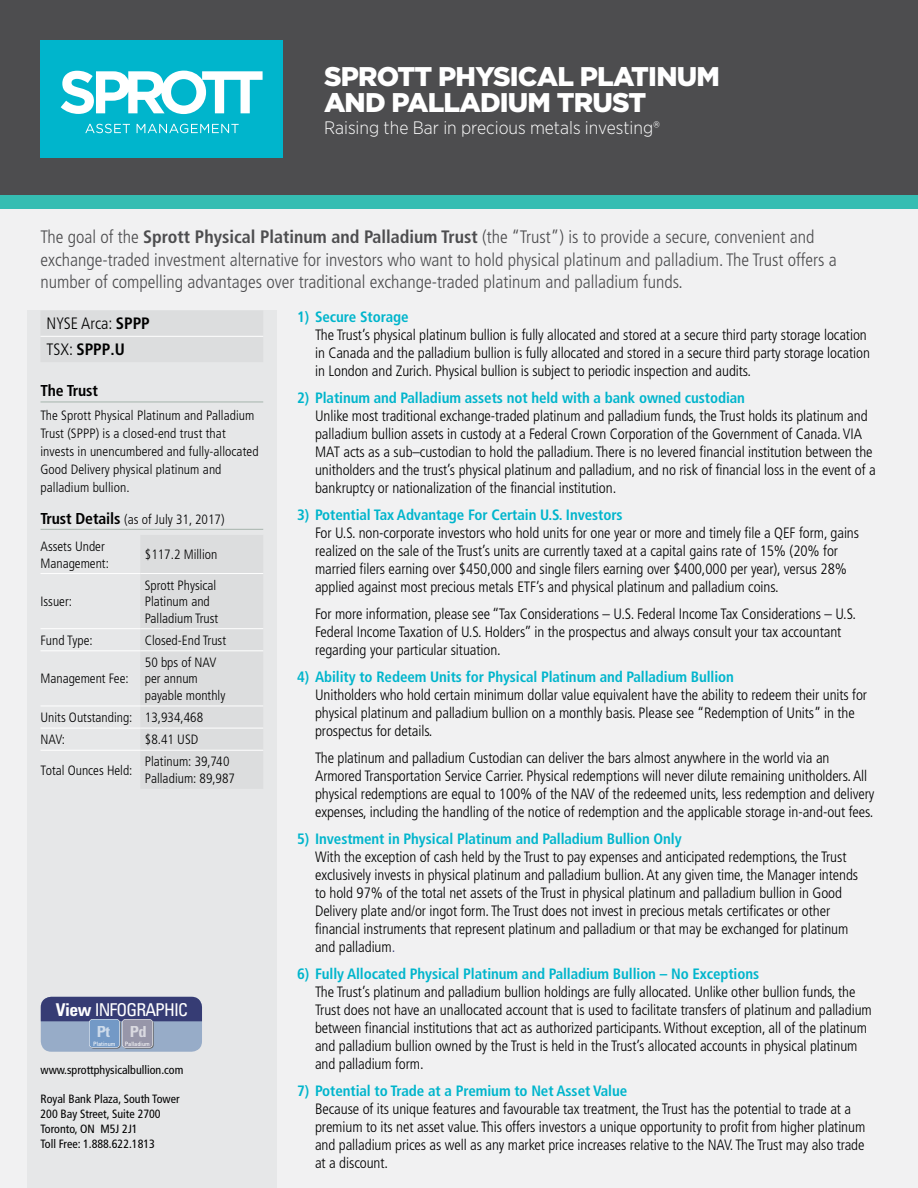
<style>
.page{position:relative;width:918px;height:1188px;background:#fff}
.page>*{position:absolute;margin:0;border:0;box-sizing:border-box;transform-origin:0 0}
.t1{font:900 27px/25.5px "Gotham";letter-spacing:-.03em;color:#fff}
.t2{font:300 condensed 18px/22.5px "Frutiger LT Std";color:#4d4d4f}
.t3{font:300 18px "Gotham Narrow";color:#fff}
.t4{font:condensed 17.7px "Univers LT Std";letter-spacing:-.05em;color:#fff}
.t5{font:300 condensed 16.5px/25.8px "Frutiger LT Std";color:#000}
.t6{font:700 condensed 15.75px "Frutiger LT Std";letter-spacing:-.01em;color:#000}
.t7{font:700 condensed 15.45px "Univers LT Std";color:#fff;scale:1.07 1}
.t8{font:300 condensed 15px/18px "Frutiger LT Std";letter-spacing:-.005em;color:#000}
.t9{font:700 condensed 15px "Frutiger LT Std";letter-spacing:-.005em;color:#00b5cc}
.t10{font:300 condensed 13.5px/16.5px "Frutiger LT Std";color:#000}
.t11{font:condensed 12px/15px "Frutiger LT Std";color:#000}
.t12{font:condensed 6px "Univers LT Std";color:#fff;scale:1.07 1}
.s1{font-weight:700}
.s2{font-weight:700;font-size:15.75px}
.s3{color:#363c74}
</style>
<div class="page">
<div style="left:0;top:196px;width:918px;height:992px;background:#f1f1f2"></div>
<div style="left:0;top:0;width:918px;height:196px;background:#4d4d4f"></div>
<div style="left:0;top:196px;width:918px;height:13px;background:#35bdb2"></div>
<div style="left:40px;top:40px;width:244px;height:118px;background:#00b5cc"></div>
<svg style="left:61px;top:71px;width:202px;height:43px"></svg>
<svg style="left:85px;top:124px;width:45px;height:9px"></svg>
<svg style="left:137px;top:124px;width:102px;height:9px"></svg>
<div style="left:27px;top:310px;width:250px;height:878px;background:#e6e7e8"></div>
<hr style="left:40px;top:402px;width:223px;height:1px;background:#a6b4ac">
<hr style="left:40px;top:529px;width:223px;height:1px;background:#a6b4ac">
<hr style="left:40px;top:336px;width:223px;height:1px;background:#fff">
<hr style="left:40px;top:573px;width:100px;height:1px;background:#fff">
<hr style="left:140px;top:573px;width:123px;height:1px;background:#fff">
<hr style="left:40px;top:628px;width:100px;height:1px;background:#fff">
<hr style="left:140px;top:628px;width:123px;height:1px;background:#fff">
<hr style="left:40px;top:650px;width:100px;height:1px;background:#fff">
<hr style="left:140px;top:650px;width:123px;height:1px;background:#fff">
<hr style="left:40px;top:706px;width:100px;height:1px;background:#fff">
<hr style="left:140px;top:706px;width:123px;height:1px;background:#fff">
<hr style="left:40px;top:728px;width:100px;height:1px;background:#fff">
<hr style="left:140px;top:728px;width:123px;height:1px;background:#fff">
<hr style="left:40px;top:750px;width:100px;height:1px;background:#fff">
<hr style="left:140px;top:750px;width:123px;height:1px;background:#fff">
<svg style="left:41px;top:997px;width:161px;height:55px;fill:#97acc8"></svg>
<div style="left:41px;top:997px;width:161px;height:24px;background:#363c74"></div>
<div style="left:122px;top:1019px;width:31px;height:29px;border:1px solid #f5f5f5;border-radius:3px"></div>
<div style="left:123px;top:1019px;width:29px;height:28px;background:#9796a9;border-radius:3px"></div>
<div style="left:89px;top:1019px;width:31px;height:29px;border:1px solid #f5f5f5;border-radius:3px"></div>
<div style="left:90px;top:1019px;width:29px;height:28px;background:#7399c6;border-radius:3px"></div>
<h1 class="t1" style="left:324px;top:64px;width:397px">SPROTT PHYSICAL PLATINUM<br>AND PALLADIUM TRUST</h1>
<p class="t3" style="left:324px;top:117px;width:338px">Raising the Bar in precious metals investing®</p>
<p class="t2" style="left:40px;top:226px;width:798px">The goal of the <span class="s1">Sprott Physical Platinum and Palladium Trust</span> (the “Trust”) is to provide a secure, convenient and exchange-traded investment alternative for investors who want to hold physical platinum and palladium. The Trust offers a number of compelling advantages over traditional exchange-traded platinum and palladium funds.</p>
<p class="t5" style="left:46px;top:311px;width:105px">NYSE Arca: <span class="s1">SPPP<br></span>TSX: <span class="s1">SPPP.U</span></p>
<p class="t6" style="left:40px;top:381px;width:59px">The Trust</p>
<p class="t10" style="left:40px;top:406px;width:220px;line-height:18px">The Sprott Physical Platinum and Palladium Trust (SPPP) is a closed-end trust that invests in unencumbered and fully-allocated Good Delivery physical platinum and palladium bullion.</p>
<p class="t10" style="left:40px;top:505px;width:186px;line-height:27.5px"><span class="s2">Trust Details</span> (as of July 31, 2017)<br>Assets Under</p>
<p class="t10" style="left:40px;top:555px;width:70px">Management:</p>
<p class="t10" style="left:145px;top:547px;width:74px">$117.2 Million</p>
<p class="t10" style="left:40px;top:593px;width:33px">Issuer:</p>
<p class="t10" style="left:145px;top:577px;width:75px">Sprott Physical<br>Platinum and<br>Palladium Trust</p>
<p class="t10" style="left:40px;top:632px;width:54px">Fund Type:</p>
<p class="t10" style="left:145px;top:632px;width:83px">Closed-End Trust</p>
<p class="t10" style="left:40px;top:671px;width:90px">Management Fee:</p>
<p class="t10" style="left:145px;top:654px;width:82px">50 bps of NAV per annum payable monthly</p>
<p class="t10" style="left:40px;top:707px;width:164px;line-height:22.2px">Units Outstanding: 13,934,468<br>NAV:</p>
<p class="t10" style="left:145px;top:732px;width:55px">$8.41 USD</p>
<p class="t10" style="left:40px;top:762px;width:94px">Total Ounces Held:</p>
<p class="t10" style="left:145px;top:754px;width:92px">Platinum: 39,740<br>Palladium: 89,987</p>
<p class="t4" style="left:56px;top:998px;width:134px"><span class="s1">View</span> INFOGRAPHIC</p>
<p class="t7" style="left:129px;top:1022px;width:18px">Pd</p>
<p class="t12" style="left:125px;top:1040px;width:25px">Palladium</p>
<p class="t7" style="left:96px;top:1022px;width:14px">Pt</p>
<p class="t12" style="left:93px;top:1040px;width:22px">Platinum</p>
<p class="t11" style="left:40px;top:1062px;width:144px">www.sprottphysicalbullion.com</p>
<p class="t11" style="left:40px;top:1091px;width:141px">Royal Bank Plaza, South Tower<br>200 Bay Street, Suite 2700<br>Toronto, ON M5J 2J1<br>Toll Free: 1.888.622.1813</p>
<p class="t9" style="left:297px;top:308px;width:113px">1) Secure Storage</p>
<p class="t8" style="left:315px;top:326px;width:556px">The Trust’s physical platinum bullion is fully allocated and stored at a secure third party storage location in Canada and the palladium bullion is fully allocated and stored in a secure third party storage location in London and Zurich. Physical bullion is subject to periodic inspection and audits.</p>
<p class="t9" style="left:297px;top:389px;width:450px">2) Platinum and Palladium assets not held with a bank owned custodian</p>
<p class="t8" style="left:315px;top:407px;width:562px">Unlike most traditional exchange-traded platinum and palladium funds, the Trust holds its platinum and palladium bullion assets in custody at a Federal Crown Corporation of the Government of Canada. VIA MAT acts as a sub–custodian to hold the palladium. There is no levered financial institution between the unitholders and the trust’s physical platinum and palladium, and no risk of financial loss in the event of a bankruptcy or nationalization of the financial institution.</p>
<p class="t9" style="left:297px;top:506px;width:327px">3) Potential Tax Advantage For Certain U.S. Investors</p>
<p class="t8" style="left:315px;top:524px;width:546px">For U.S. non-corporate investors who hold units for one year or more and timely file a QEF form, gains realized on the sale of the Trust’s units are currently taxed at a capital gains rate of 15% (20% for married filers earning over $450,000 and single filers earning over $400,000 per year), versus 28% applied against most precious metals ETF’s and physical platinum and palladium coins.</p>
<p class="t8" style="left:315px;top:605px;width:543px">For more information, please see ‘‘Tax Considerations – U.S. Federal Income Tax Considerations – U.S.<br>Federal Income Taxation of U.S. Holders’’ in the prospectus and always consult your tax accountant regarding your particular situation.</p>
<p class="t9" style="left:297px;top:668px;width:438px">4) Ability to Redeem Units for Physical Platinum and Palladium Bullion</p>
<p class="t8" style="left:315px;top:686px;width:554px">Unitholders who hold certain minimum dollar value equivalent have the ability to redeem their units for physical platinum and palladium bullion on a monthly basis. Please see “Redemption of Units” in the prospectus for details.</p>
<p class="t8" style="left:315px;top:749px;width:561px">The platinum and palladium Custodian can deliver the bars almost anywhere in the world via an Armored Transportation Service Carrier. Physical redemptions will never dilute remaining unitholders. All physical redemptions are equal to 100% of the NAV of the redeemed units, less redemption and delivery expenses, including the handling of the notice of redemption and the applicable storage in-and-out fees.</p>
<p class="t9" style="left:297px;top:830px;width:386px">5) Investment in Physical Platinum and Palladium Bullion Only</p>
<p class="t8" style="left:315px;top:848px;width:545px">With the exception of cash held by the Trust to pay expenses and anticipated redemptions, the Trust exclusively invests in physical platinum and palladium bullion. At any given time, the Manager intends to hold 97% of the total net assets of the Trust in physical platinum and palladium bullion in Good Delivery plate and/or ingot form. The Trust does not invest in precious metals certificates or other financial instruments that represent platinum and palladium or that may be exchanged for platinum and palladium<span class="s3">.</span></p>
<p class="t9" style="left:297px;top:965px;width:464px">6) Fully Allocated Physical Platinum and Palladium Bullion – No Exceptions</p>
<p class="t8" style="left:315px;top:983px;width:558px">The Trust’s platinum and palladium bullion holdings are fully allocated. Unlike other bullion funds, the Trust does not have an unallocated account that is used to facilitate transfers of platinum and palladium between financial institutions that act as authorized participants. Without exception, all of the platinum and palladium bullion owned by the Trust is held in the Trust’s allocated accounts in physical platinum and palladium form.</p>
<p class="t9" style="left:297px;top:1082px;width:332px">7) Potential to Trade at a Premium to Net Asset Value</p>
<p class="t8" style="left:315px;top:1100px;width:552px">Because of its unique features and favourable tax treatment, the Trust has the potential to trade at a premium to its net asset value. This offers investors a unique opportunity to profit from higher platinum and palladium prices as well as any market price increases relative to the NAV. The Trust may also trade at a discount.</p>
</div>
